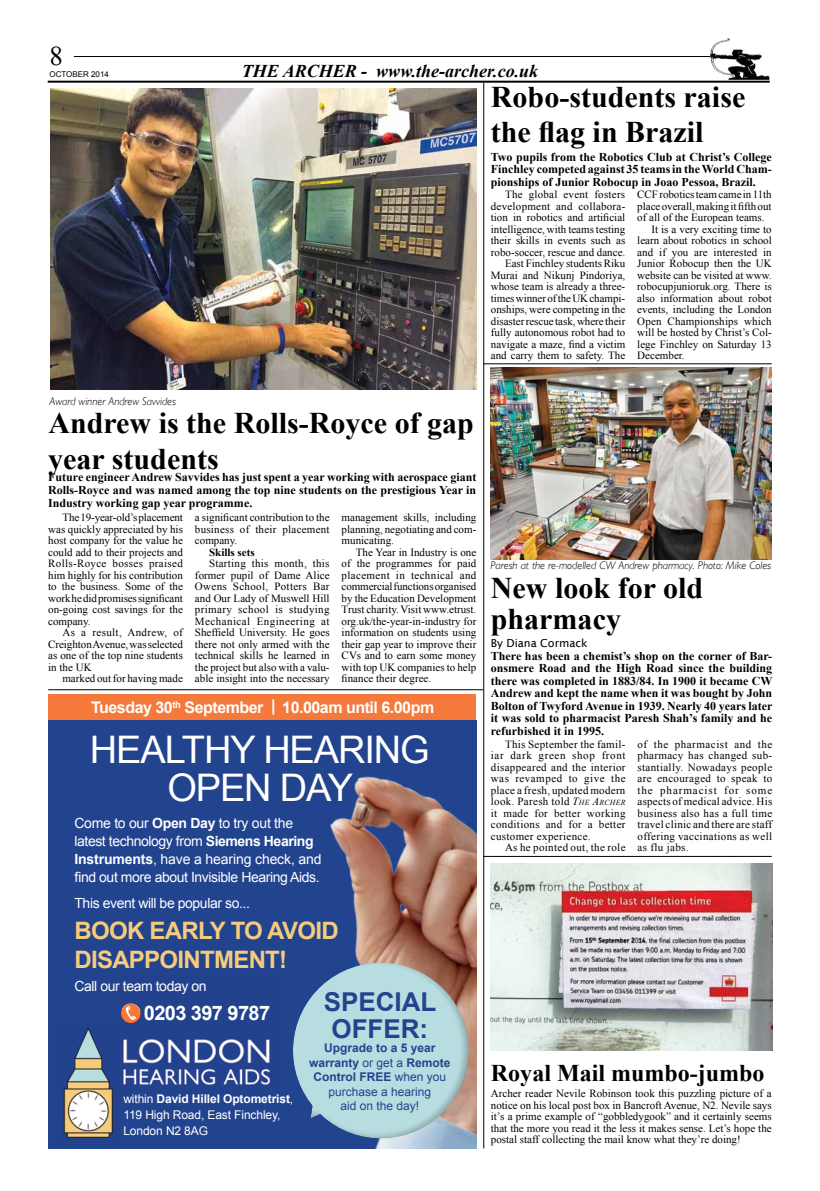
<style>
.page{position:relative;width:820px;height:1191px;background:#fff}
.page>*{position:absolute;margin:0;border:0;box-sizing:border-box;transform-origin:0 0}
.t1{font:38px/38px "Arial";letter-spacing:-.03em;color:#fff;text-align:center}
.t2{font:700 30px/36px "Times New Roman";color:#000}
.t3{font:27px "Times New Roman";color:#000}
.t4{font:700 26px/26.4px "Arial";color:#23438e}
.t5{font:700 24px/28.8px "Arial";letter-spacing:-.03em;color:#f6cb7b}
.t6{font:700 24px "Times New Roman";color:#000}
.t7{font:700 20px "Arial";letter-spacing:-.03em;color:#fff}
.t8{font:italic 700 18px "Times New Roman";color:#000}
.t9{font:700 16px "Arial";letter-spacing:-.03em;color:#fff}
.t10{font:14px/18px "Arial";letter-spacing:-.03em;color:#fff}
.t11{font:700 12px/12.5px "Times New Roman";color:#000;text-align:justify}
.t12{font:12px/14.4px "Arial";color:#23438e;text-align:center}
.t13{font:12px/16px "Arial";letter-spacing:-.01em;color:#fff}
.t14{font:11px/11.5px "Times New Roman";color:#000;text-align:justify}
.t15{font:italic 300 11px "Gill Sans";color:#000}
.t16{font:11px "Times New Roman";letter-spacing:.03em;color:#000}
.t17{font:11px "Lucida Sans";color:#000}
.t18{font:700 11px "Times New Roman";color:#000}
.t19{font:8px "Arial";color:#000}
.s1{font-weight:700}
.s2{font-style:italic}
.s3{font-style:italic;font-size:7.7px}
</style>
<div class="page">
<hr style="left:48px;top:81px;width:721px;height:2px;background:#000">
<hr style="left:74px;top:56px;width:640px;height:1px;background:#000">
<img style="left:710px;top:39px;width:59px;height:40px">
<div style="left:48px;top:694px;width:428px;height:34px;background:#f4793b"></div>
<div style="left:48px;top:721px;width:428px;height:427px;background:#22438e"></div>
<svg style="left:121px;top:1003px;width:20px;height:20px"></svg>
<img style="left:289px;top:735px;width:187px;height:198px">
<svg style="left:258px;top:933px;width:218px;height:215px;background:#899fb3"></svg>
<img style="left:50px;top:89px;width:426px;height:301px">
<img style="left:490px;top:368px;width:281px;height:191px">
<img style="left:490px;top:863px;width:282px;height:187px">
<hr style="left:483px;top:83px;width:1px;height:1065px;background:#000">
<hr style="left:48px;top:689px;width:435px;height:1px;background:#000">
<hr style="left:483px;top:856px;width:288px;height:1px;background:#000">
<hr style="left:483px;top:363px;width:288px;height:1px;background:#000">
<h3 class="t3" style="left:49px;top:38px;width:15px">8</h3>
<p class="t19" style="left:49px;top:69px;width:61px">OCTOBER 2014</p>
<h3 class="t8" style="left:242px;top:58px;width:298px">THE ARCHER - www.the-archer.co.uk</h3>
<h2 class="t2" style="left:490px;top:79px;width:256px;line-height:35px">Robo-students raise the flag in Brazil</h2>
<p class="t11" style="left:490px;top:150px;width:282px">Two pupils from the Robotics Club at Christ’s College Finchley competed against 35 teams in the World Cham&shy;pionships of Junior Robocup in Joao Pessoa, Brazil.</p>
<p class="t15" style="left:49px;top:395px;width:128px">Award winner Andrew Savvides</p>
<h2 class="t2" style="left:48px;top:404px;width:427px">Andrew is the Rolls-Royce of gap year students</h2>
<p class="t11" style="left:48px;top:471px;width:429px">Future engineer Andrew Savvides has just spent a year working with aerospace giant Rolls-Royce and was named among the top nine students on the prestigious Year in Industry working gap year programme.</p>
<p class="t14" style="left:48px;top:512px;width:136px;text-indent:14px">The 19-year-old’s placement was quickly appreciated by his host company for the value he could add to their projects and Rolls-Royce bosses praised him highly for his contribution to the business. Some of the work he did promises significant on-going cost savings for the company.</p>
<p class="t14" style="left:48px;top:627px;width:136px;text-indent:14px">As a result, Andrew, of Creighton Avenue, was selected as one of the top nine students in the UK</p>
<p class="t14" style="left:62px;top:673px;width:122px">marked out for having made</p>
<p class="t14" style="left:195px;top:512px;width:136px">a significant contribution to the business of their placement company.</p>
<p class="t18" style="left:209px;top:544px;width:47px">Skills sets</p>
<p class="t14" style="left:195px;top:558px;width:136px;text-indent:14px">Starting this month, this former pupil of Dame Alice Owens School, Potters Bar and Our Lady of Muswell Hill primary school is studying Mechanical Engineering at Sheffield University. He goes there not only armed with the technical skills he learned in the project but also with a valu&shy;able insight into the necessary</p>
<p class="t14" style="left:341px;top:511px;width:136px">management skills, including planning, negotiating and com&shy;municating.</p>
<p class="t14" style="left:341px;top:546px;width:136px;text-indent:14px">The Year in Industry is one of the programmes for paid placement in technical and commercial functions organised by the Education Development Trust charity. Visit www.etrust. org.uk/the-year-in-industry for information on students using their gap year to improve their CVs and to earn some money with top UK companies to help finance their degree.</p>
<h3 class="t9" style="left:91px;top:697px;width:344px">Tuesday 30<sup>th</sup> September | 10.00am until 6.00pm</h3>
<h1 class="t1" style="left:90px;top:730px;width:341px">HEALTHY HEARING<br>OPEN DAY</h1>
<p class="t10" style="left:74px;top:814px;width:248px">Come to our <span class="s1">Open Day</span> to try out the latest technology from <span class="s1">Siemens Hearing Instruments</span>, have a hearing check, and find out more about Invisible Hearing Aids.</p>
<p class="t10" style="left:74px;top:894px;width:177px">This event will be popular so...</p>
<h3 class="t5" style="left:74px;top:917px;width:265px">BOOK EARLY TO AVOID<br>DISAPPOINTMENT!</h3>
<p class="t10" style="left:74px;top:976px;width:134px">Call our team today on</p>
<h3 class="t7" style="left:144px;top:1000px;width:128px">0203 397 9787</h3>
<h3 class="t4" style="left:323px;top:990px;width:114px">SPECIAL<br>OFFER:</h3>
<p class="t12" style="left:309px;top:1041px;width:143px"><span class="s1">Upgrade to a 5 year warranty</span> or get a <span class="s1">Remote<br>Control FREE</span> when you purchase a hearing<br>aid on the day!</p>
<p class="t13" style="left:123px;top:1091px;width:171px">within <span class="s1">David Hillel Optometrist</span>,<br>119 High Road, East Finchley,<br>London N2 8AG</p>
<p class="t14" style="left:490px;top:189px;width:136px;text-align:right">The global event fosters development and collabora&shy;tion in robotics and artificial intelligence, with teams testing their skills in events such as robo-soccer, rescue and dance.<br>East Finchley students Riku<br>Murai and Nikunj Pindoriya, whose team is already a three&shy;times winner of the UK champi&shy;onships, were competing in the disaster rescue task, where their fully autonomous robot had to navigate a maze, find a victim and carry them to safety. The</p>
<p class="t14" style="left:637px;top:189px;width:136px">CCF robotics team came in 11th</p>
<p class="t14" style="left:637px;top:200px;width:136px">place overall, making it fifth out</p>
<p class="t14" style="left:637px;top:212px;width:129px">of all of the European teams.</p>
<p class="t14" style="left:651px;top:223px;width:122px">It is a very exciting time to</p>
<p class="t14" style="left:637px;top:235px;width:136px">learn about robotics in school</p>
<p class="t14" style="left:637px;top:246px;width:136px">and if you are interested in</p>
<p class="t14" style="left:637px;top:258px;width:136px">Junior Robocup then the UK</p>
<p class="t14" style="left:637px;top:269px;width:136px">website can be visited at www.</p>
<p class="t14" style="left:637px;top:281px;width:136px">robocupjunioruk.org. There is</p>
<p class="t14" style="left:637px;top:292px;width:136px">also information about robot</p>
<p class="t14" style="left:637px;top:304px;width:136px">events, including the London</p>
<p class="t14" style="left:637px;top:315px;width:136px">Open Championships which</p>
<p class="t14" style="left:637px;top:327px;width:136px">will be hosted by Christ’s Col-</p>
<p class="t14" style="left:637px;top:338px;width:136px">lege Finchley on Saturday 13</p>
<p class="t14" style="left:637px;top:350px;width:49px">December.</p>
<p class="t15" style="left:490px;top:559px;width:282px">Paresh at the re-modelled CW Andrew pharmacy. Photo: Mike Coles</p>
<h2 class="t2" style="left:490px;top:571px;width:214px;line-height:31px">New look for old pharmacy</h2>
<p class="t17" style="left:490px;top:637px;width:98px">By Diana Cormack</p>
<p class="t11" style="left:490px;top:649px;width:283px">There has been a chemist’s shop on the corner of Bar&shy;onsmere Road and the High Road since the building there was completed in 1883/84. In 1900 it became CW Andrew and kept the name when it was bought by John Bolton of Twyford Avenue in 1939. Nearly 40 years later it was sold to pharmacist Paresh Shah’s family and he refurbished it in 1995.</p>
<p class="t14" style="left:490px;top:738px;width:136px;text-indent:14px">This September the famil&shy;iar dark green shop front disappeared and the interior was revamped to give the place a fresh, updated modern look. Paresh told <span class="s2">T</span><span class="s3">HE</span> <span class="s2">A</span><span class="s3">RCHER </span>it made for better working conditions and for a better customer experience.</p>
<p class="t16" style="left:505px;top:840px;width:122px">As he pointed out, the role</p>
<p class="t14" style="left:637px;top:738px;width:136px">of the pharmacist and the pharmacy has changed sub&shy;stantially. Nowadays people are encouraged to speak to the pharmacist for some aspects of medical advice. His business also has a full time travel clinic and there are staff offering vaccinations as well as flu jabs.</p>
<h3 class="t6" style="left:490px;top:1056px;width:275px">Royal Mail mumbo-jumbo</h3>
<p class="t14" style="left:490px;top:1087px;width:282px">Archer reader Nevile Robinson took this puzzling picture of a notice on his local post box in Bancroft Avenue, N2. Nevile says it’s a prime example of “gobbledygook” and it certainly seems that the more you read it the less it makes sense. Let’s hope the postal staff collecting the mail know what they’re doing!</p>
</div>
